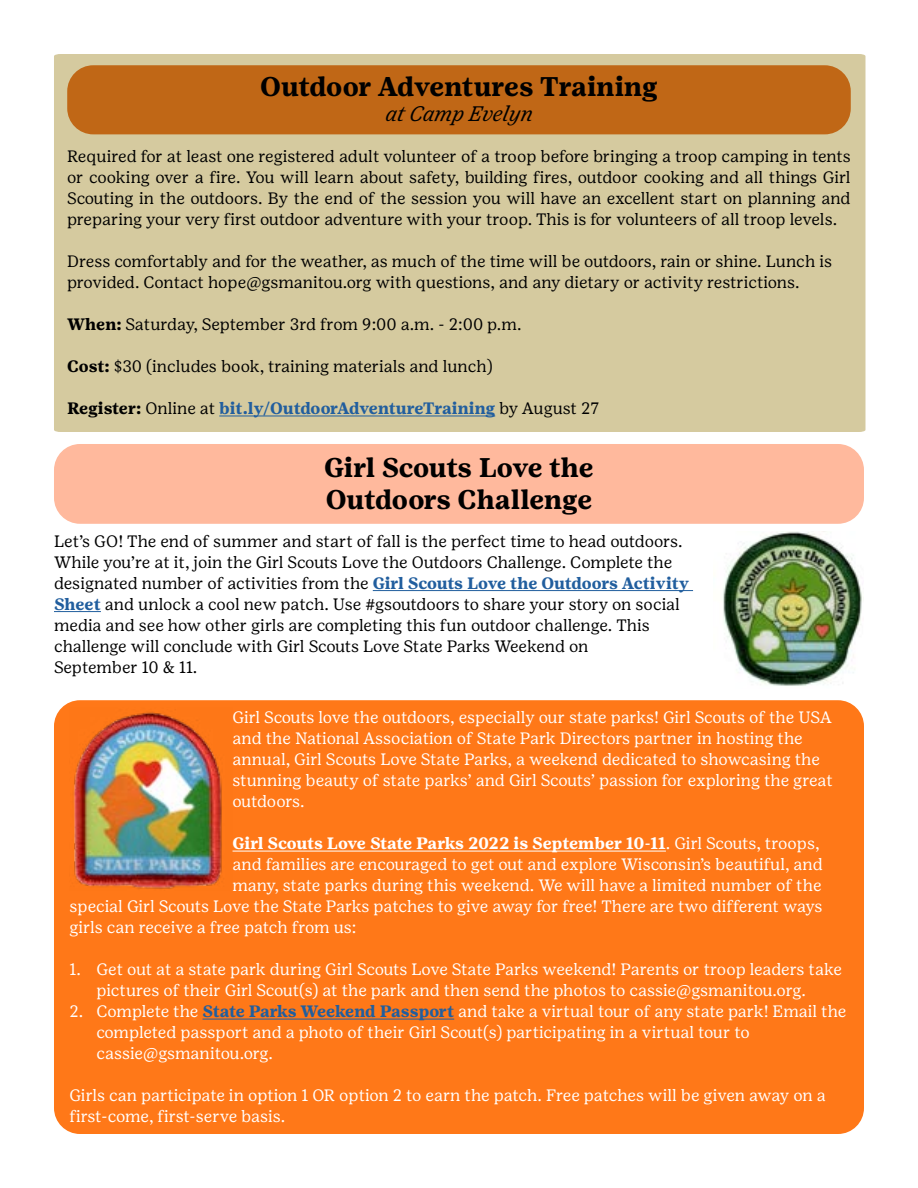
<style>
.page{position:relative;width:918px;height:1188px;background:#fff}
.page>*{position:absolute;margin:0;border:0;box-sizing:border-box;transform-origin:0 0}
.t1{font:700 27px/32.4px "Girl Scout Text";letter-spacing:-.01em;color:#000}
.t2{font:italic 21px "Girl Scout Text";color:#000}
.t3{font:16.5px/21px "Girl Scout Text";color:#000}
.t4{font:16.5px/21px "Girl Scout Text";letter-spacing:-.01em;color:#fff}
.t5{font:700 16.5px "Girl Scout Text";letter-spacing:-.015em;color:#fff}
.t6{font:700 16.5px "Girl Scout Text";letter-spacing:-.01em;color:#215e9e}
.s1{font-weight:700}
.s2{color:#000}
.s3{font-weight:400;color:#000}
.s4{font-weight:700;color:#215e9e}
.s5{font-weight:400}
</style>
<div class="page">
<div style="left:54px;top:700px;width:810px;height:434px;background:#ff7818;border-radius:26px"></div>
<hr style="left:233px;top:851px;width:433px;height:1px;background:#fff">
<hr style="left:203px;top:1019px;width:251px;height:1px;background:#215e9e">
<img style="left:73px;top:712px;width:160px;height:177px">
<div style="left:54px;top:444px;width:810px;height:80px;background:#ffb99d;border-radius:26px"></div>
<hr style="left:373px;top:590px;width:320px;height:1px;background:#215e9e">
<hr style="left:54px;top:611px;width:47px;height:1px;background:#215e9e">
<img style="left:723px;top:531px;width:139px;height:155px">
<div style="left:54px;top:54px;width:812px;height:378px;background:#d5ca9f"></div>
<div style="left:67px;top:65px;width:784px;height:69px;background:#c06716;border-radius:26px"></div>
<hr style="left:219px;top:416px;width:276px;height:1px;background:#215e9e">
<h1 class="t1" style="left:260px;top:70px;width:399px">Outdoor Adventures Training</h1>
<p class="t2" style="left:385px;top:102px;width:151px">at Camp Evelyn</p>
<p class="t3" style="left:67px;top:146px;width:785px;text-align:justify">Required for at least one registered adult volunteer of a troop before bringing a troop camping in tents or cooking over a fire. You will learn about safety, building fires, outdoor cooking and all things Girl Scouting in the outdoors. By the end of the session you will have an excellent start on planning and preparing your very first outdoor adventure with your troop. This is for volunteers of all troop levels.</p>
<p class="t3" style="left:67px;top:251px;width:766px">Dress comfortably and for the weather, as much of the time will be outdoors, rain or shine. Lunch is provided. Contact hope@gsmanitou.org with questions, and any dietary or activity restrictions.</p>
<p class="t3" style="left:67px;top:314px;width:456px"><span class="s1">When:</span> Saturday, September 3rd from 9:00 a.m. - 2:00 p.m.</p>
<p class="t3" style="left:67px;top:356px;width:427px"><span class="s1">Cost:</span> $30 (includes book, training materials and lunch)</p>
<p class="t6" style="left:67px;top:399px;width:534px"><span class="s2">Register:</span> <span class="s3">Online at</span> bit.ly/OutdoorAdventureTraining <span class="s3">by August 27</span></p>
<h1 class="t1" style="left:324px;top:451px;width:271px">Girl Scouts Love the<br>Outdoors Challenge</h1>
<p class="t3" style="left:54px;top:531px;width:637px">Let’s GO! The end of summer and start of fall is the perfect time to head outdoors.<br>While you’re at it, join the Girl Scouts Love the Outdoors Challenge. Complete the designated number of activities from the <span class="s4">Girl Scouts Love the Outdoors Activity Sheet</span> and unlock a cool new patch. Use #gsoutdoors to share your story on social media and see how other girls are completing this fun outdoor challenge. This challenge will conclude with Girl Scouts Love State Parks Weekend on<br>September 10 &amp; 11.</p>
<p class="t4" style="left:233px;top:707px;width:602px">Girl Scouts love the outdoors, especially our state parks! Girl Scouts of the USA and the National Association of State Park Directors partner in hosting the annual, Girl Scouts Love State Parks, a weekend dedicated to showcasing the stunning beauty of state parks’ and Girl Scouts’ passion for exploring the great outdoors.</p>
<p class="t5" style="left:233px;top:834px;width:588px">Girl Scouts Love State Parks 2022 is September 10-11<span class="s5">. Girl Scouts, troops,</span></p>
<p class="t4" style="left:233px;top:854px;width:592px">and families are encouraged to get out and explore Wisconsin’s beautiful, and</p>
<p class="t4" style="left:233px;top:875px;width:591px">many, state parks during this weekend. We will have a limited number of the</p>
<p class="t4" style="left:69px;top:896px;width:755px">special Girl Scouts Love the State Parks patches to give away for free! There are two different ways</p>
<p class="t4" style="left:69px;top:917px;width:288px">girls can receive a free patch from us:</p>
<p class="t4" style="left:69px;top:959px;width:774px;text-align:center">1. Get out at a state park during Girl Scouts Love State Parks weekend! Parents or troop leaders take pictures of their Girl Scout(s) at the park and then send the photos to cassie@gsmanitou.org.</p>
<p class="t4" style="left:96px;top:1001px;width:752px;text-indent:-27px">2. Complete the <span class="s4">State Parks Weekend Passport</span> and take a virtual tour of any state park! Email the completed passport and a photo of their Girl Scout(s) participating in a virtual tour to cassie@gsmanitou.org.</p>
<p class="t4" style="left:69px;top:1085px;width:758px">Girls can participate in option 1 OR option 2 to earn the patch. Free patches will be given away on a first-come, first-serve basis.</p>
</div>
